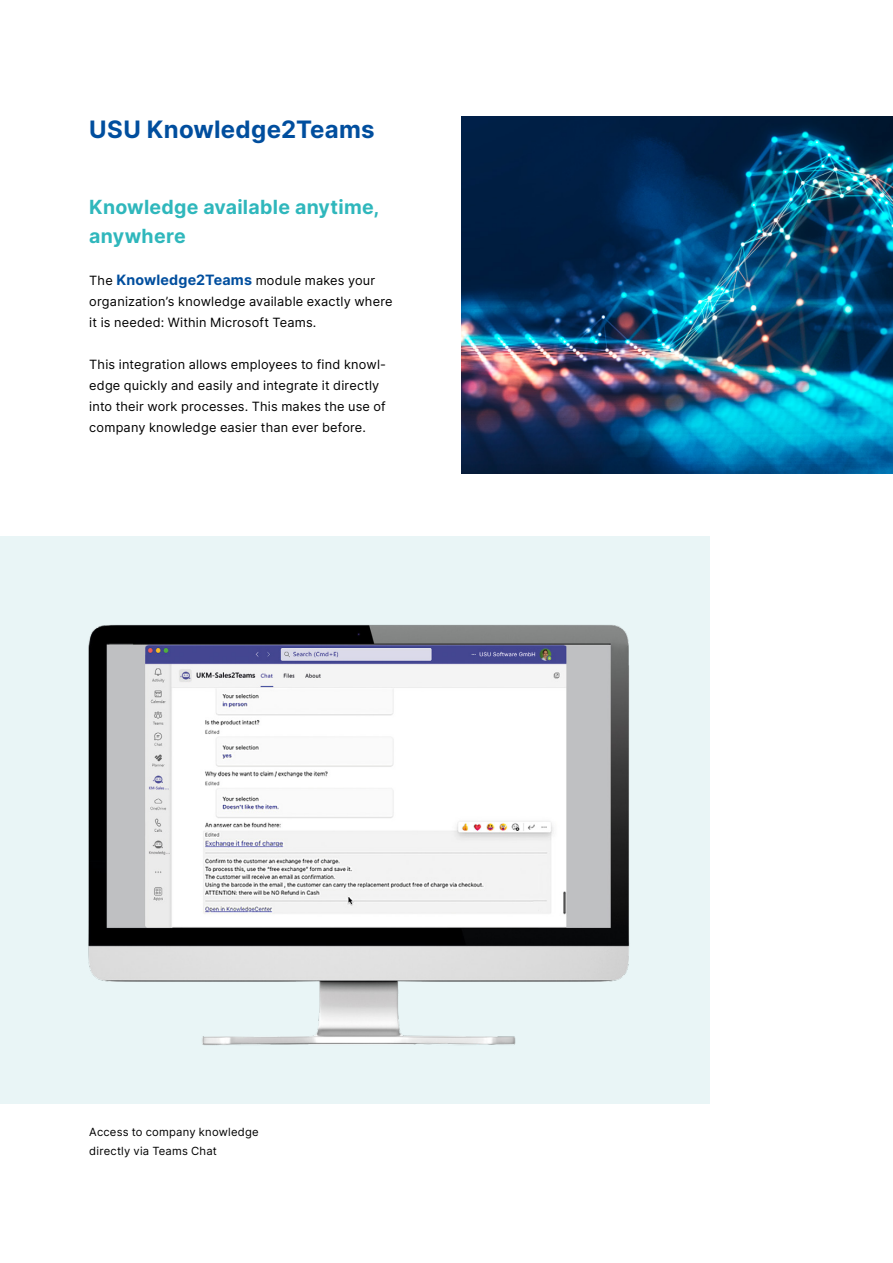
<style>
.page{position:relative;width:893px;height:1263px;background:#fff}
.page>*{position:absolute;margin:0;border:0;box-sizing:border-box;transform-origin:0 0}
.t1{font:700 24px "Inter";letter-spacing:.01em;color:#004e9e}
.t2{font:700 19.5px/28.5px "Inter";letter-spacing:.015em;color:#2fb7bc}
.t3{font:12.75px/21px "Inter";letter-spacing:.015em;color:#000}
.t4{font:11.25px/19.5px "Inter";letter-spacing:.02em;color:#000}
.s1{font-weight:700;font-size:14.25px;color:#004e9e}
</style>
<div class="page">
<div style="left:0;top:537px;width:709px;height:567px;background:#e9f5f6"></div>
<img style="left:88px;top:624px;width:542px;height:422px">
<img style="left:461px;top:117px;width:432px;height:357px">
<h1 class="t1" style="left:89px;top:111px;width:287px">USU Knowledge2Teams</h1>
<h2 class="t2" style="left:89px;top:192px;width:292px">Knowledge available anytime, anywhere</h2>
<p class="t3" style="left:89px;top:269px;width:305px">The <span class="s1">Knowledge2Teams</span> module makes your organization’s knowledge available exactly where it is needed: Within Microsoft Teams.</p>
<p class="t3" style="left:89px;top:353px;width:298px">This integration allows employees to find knowl&shy;edge quickly and easily and integrate it directly into their work processes. This makes the use of company knowledge easier than ever before.</p>
<p class="t4" style="left:89px;top:1121px;width:171px">Access to company knowledge directly via Teams Chat</p>
</div>
